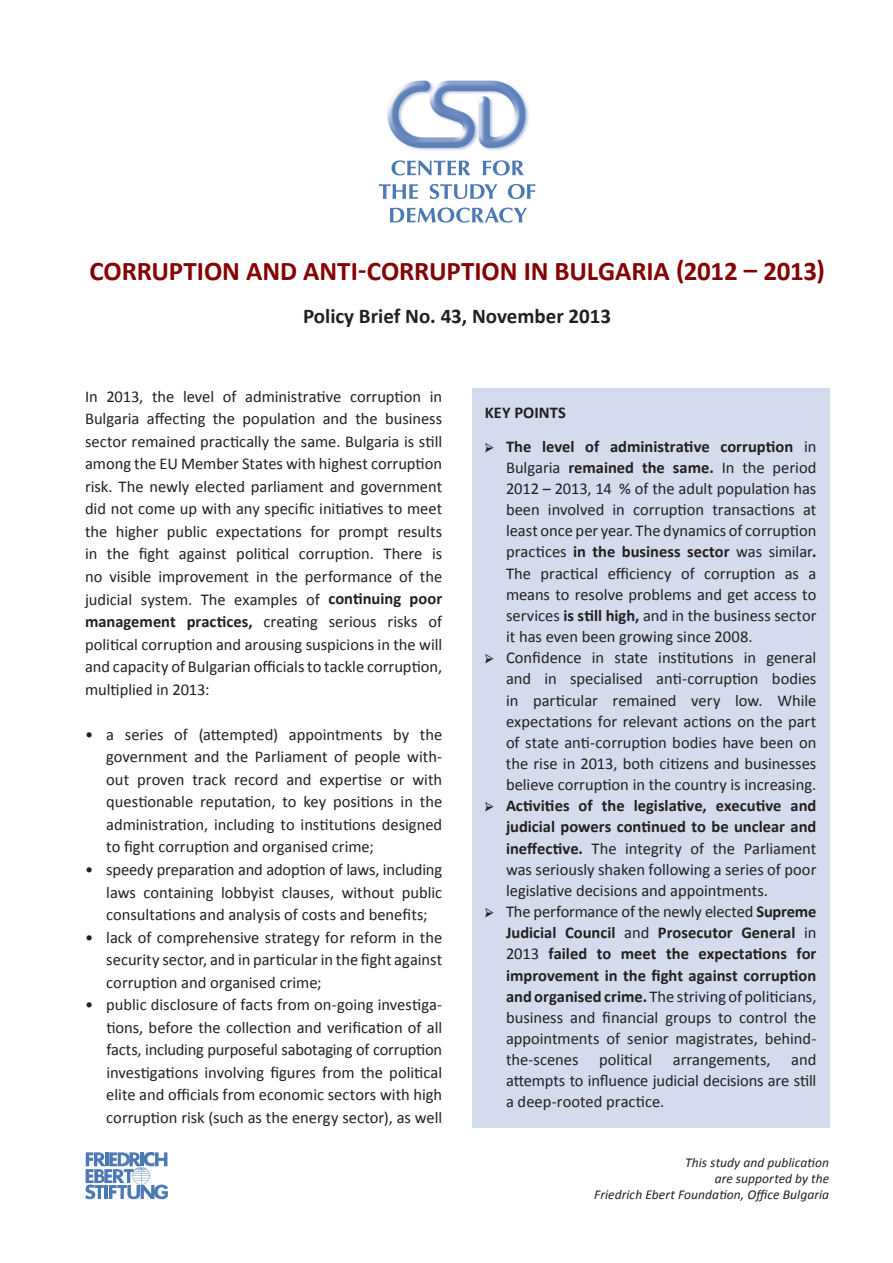
<style>
.page{position:relative;width:893px;height:1263px;background:#fff}
.page>*{position:absolute;margin:0;border:0;box-sizing:border-box;transform-origin:0 0}
.t1{font:700 27px "Calibri";letter-spacing:-.005em;color:#850203}
.t2{font:700 21px "Calibri";color:#231f20}
.t3{font:16.5px/21.1px "Calibri";color:#231f20;text-align:justify}
.t4{font:700 16.5px "Calibri";letter-spacing:.005em;color:#231f20}
.t5{font:italic 13.5px/16.2px "Calibri";letter-spacing:.005em;color:#231f20;text-align:right}
.s1{font-weight:700}
.s2{font-family:"Minion Pro"}
</style>
<div class="page">
<div style="left:472px;top:388px;width:357px;height:739px;background:#d3dbec"></div>
<svg style="left:85px;top:1152px;width:83px;height:47px"></svg>
<img style="left:387px;top:81px;width:142px;height:70px">
<svg style="left:391px;top:160px;width:79px;height:15px"></svg>
<svg style="left:483px;top:160px;width:41px;height:15px"></svg>
<svg style="left:379px;top:184px;width:39px;height:15px"></svg>
<svg style="left:430px;top:184px;width:67px;height:15px"></svg>
<svg style="left:508px;top:184px;width:27px;height:15px"></svg>
<svg style="left:390px;top:207px;width:137px;height:16px"></svg>
<h1 class="t1" style="left:89px;top:254px;width:737px">CORRUPTION AND ANTI-CORRUPTION IN BULGARIA (2012 – 2013)</h1>
<p class="t2" style="left:303px;top:303px;width:310px">Policy Brief No. 43, November 2013</p>
<p class="t3" style="left:85px;top:384px;width:359px;line-height:22.5px">In 2013, the level of administrative corruption in Bulgaria affecting the population and the business sector remained practically the same. Bulgaria is still among the EU Member States with highest corruption risk. The newly elected parliament and government did not come up with any specific initiatives to meet the higher public expectations for prompt results in the fight against political corruption. There is no visible improvement in the performance of the judicial system. The examples of <span class="s1">continuing poor management practices,</span> creating serious risks of political corruption and arousing suspicions in the will and capacity of Bulgarian officials to tackle corruption, multiplied in 2013:</p>
<p class="t3" style="left:106px;top:722px;width:337px;line-height:22.5px;text-indent:-21px">• a series of (attempted) appointments by the government and the Parliament of people with&shy;out proven track record and expertise or with questionable reputation, to key positions in the administration, including to institutions designed to fight corruption and organised crime;</p>
<p class="t3" style="left:106px;top:857px;width:337px;line-height:22.5px;text-indent:-21px">• speedy preparation and adoption of laws, including laws containing lobbyist clauses, without public consultations and analysis of costs and benefits;</p>
<p class="t3" style="left:106px;top:925px;width:337px;line-height:22.5px;text-indent:-21px">• lack of comprehensive strategy for reform in the security sector, and in particular in the fight against corruption and organised crime;</p>
<p class="t3" style="left:106px;top:993px;width:337px;line-height:22.5px;text-indent:-21px">• public disclosure of facts from on-going investiga&shy;tions, before the collection and verification of all facts, including purposeful sabotaging of corruption investigations involving figures from the political elite and officials from economic sectors with high corruption risk (such as the energy sector), as well</p>
<p class="t4" style="left:485px;top:402px;width:83px">Key points</p>
<p class="t3" style="left:506px;top:435px;width:312px;text-indent:-21px"><span class="s2">→</span> <span class="s1">The level of administrative corruption</span> in Bulgaria <span class="s1">remained the same.</span> In the period 2012 – 2013, 14 % of the adult population has been involved in corruption transactions at least once per year. The dynamics of corruption practices <span class="s1">in the business sector</span> was similar<span class="s1">.<br></span>The practical efficiency of corruption as a means to resolve problems and get access to services <span class="s1">is still high,</span> and in the business sector it has even been growing since 2008.</p>
<p class="t3" style="left:506px;top:646px;width:312px;text-indent:-21px"><span class="s2">→</span> Confidence in state institutions in general and in specialised anti-corruption bodies in particular remained very low. While expectations for relevant actions on the part of state anti-corruption bodies have been on the rise in 2013, both citizens and businesses believe corruption in the country is increasing.</p>
<p class="t3" style="left:506px;top:794px;width:312px;text-indent:-21px"><span class="s2">→</span> <span class="s1">Activities of the legislative, executive and judicial powers continued to be unclear and ineffective.</span> The integrity of the Parliament was seriously shaken following a series of poor legislative decisions and appointments.</p>
<p class="t3" style="left:506px;top:900px;width:312px;text-indent:-21px"><span class="s2">→</span> The performance of the newly elected <span class="s1">Supreme Judicial Council</span> and <span class="s1">Prosecutor General</span> in 2013 <span class="s1">failed to meet the expectations for improvement in the fight against corruption and organised crime.</span> The striving of politicians, business and financial groups to control the appointments of senior magistrates, behind&shy;the-scenes</p>
<p class="t3" style="left:599px;top:1048px;width:54px">political</p>
<p class="t3" style="left:673px;top:1048px;width:99px">arrangements,</p>
<p class="t3" style="left:506px;top:1048px;width:312px;text-indent:285px">and attempts to influence judicial decisions are still a deep-rooted practice.</p>
<p class="t5" style="left:594px;top:1153px;width:236px">This study and publication<br>are supported by the<br>Friedrich Ebert Foundation, Office Bulgaria</p>
</div>
